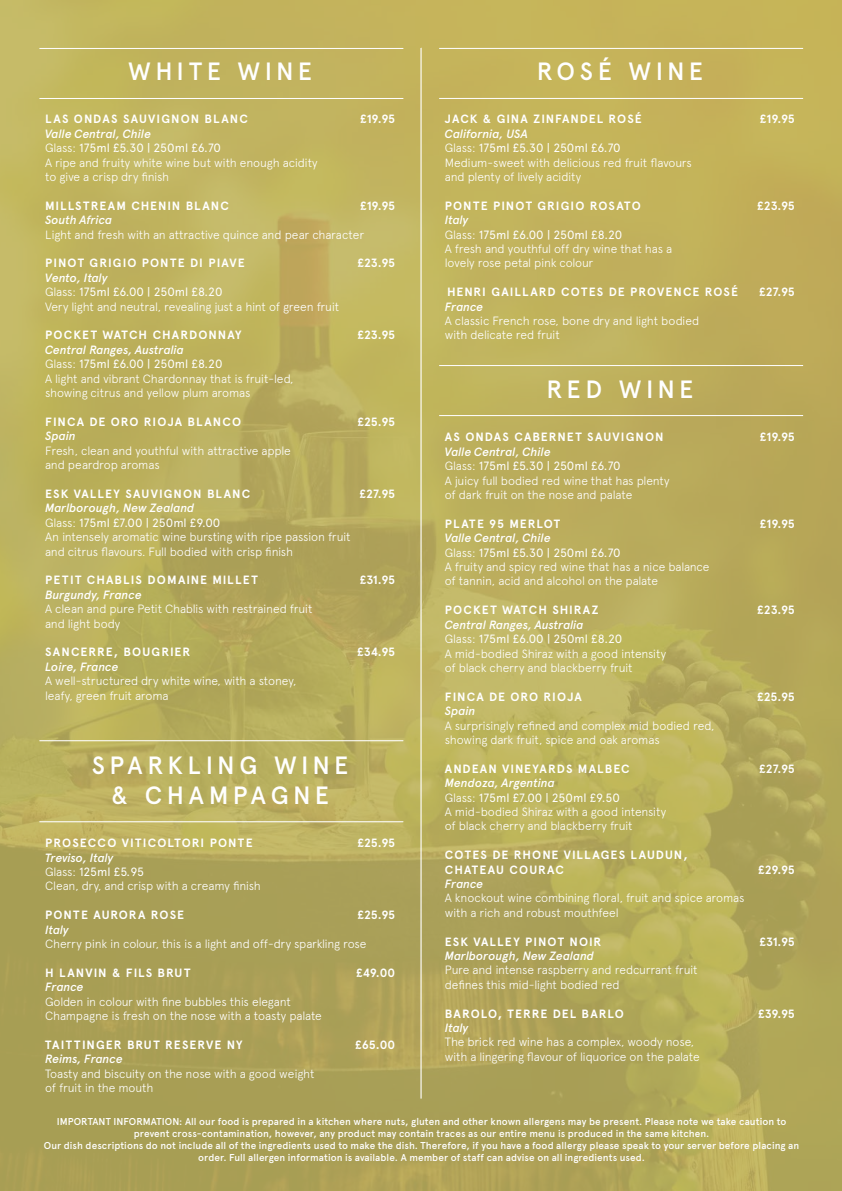
<style>
.page{position:relative;width:842px;height:1191px;background:#fff}
.page>*{position:absolute;margin:0;border:0;box-sizing:border-box;transform-origin:0 0}
.t1{font:500 25px/30px "Apercu";letter-spacing:.18em;color:#fff;text-align:center}
.t2{font:300 12px/14.4px "Apercu";letter-spacing:-.015em;color:#fff}
.t3{font:700 12px/14.4px "Apercu";letter-spacing:.085em;color:#fff}
.t4{font:italic 500 12px "Apercu";letter-spacing:-.01em;color:#fff}
.t5{font:500 10px/12px "Apercu";letter-spacing:.005em;color:#fff;text-align:center}
.s1{font-weight:500;font-style:italic}
.s2{font-weight:400}
</style>
<div class="page">
<img style="left:0;top:0;width:842px;height:1191px">
<hr style="left:39px;top:48px;width:364px;height:1px;background:#fff">
<hr style="left:39px;top:98px;width:364px;height:1px;background:#fff">
<hr style="left:39px;top:740px;width:364px;height:1px;background:#fff">
<hr style="left:39px;top:821px;width:364px;height:1px;background:#fff">
<hr style="left:439px;top:48px;width:364px;height:1px;background:#fff">
<hr style="left:439px;top:98px;width:364px;height:1px;background:#fff">
<hr style="left:439px;top:365px;width:364px;height:1px;background:#fff">
<hr style="left:439px;top:415px;width:364px;height:1px;background:#fff">
<hr style="left:420px;top:48px;width:1px;height:1050px;background:#fff">
<h1 class="t1" style="left:128px;top:56px;width:185px">WHITE WINE</h1>
<p class="t3" style="left:45px;top:112px;width:204px">LAS ONDAS SAUVIGNON BLANC</p>
<p class="t3" style="left:360px;top:112px;width:36px">£19.95</p>
<p class="t2" style="left:45px;top:126px;width:274px"><span class="s1">Valle Central, Chile<br></span>Glass: <span class="s2">175ml £5.30 | 250ml £6.70<br></span>A ripe and fruity white wine but with enough acidity to give a crisp dry finish</p>
<p class="t3" style="left:45px;top:198px;width:185px">MILLSTREAM CHENIN BLANC</p>
<p class="t3" style="left:360px;top:198px;width:36px">£19.95</p>
<p class="t4" style="left:45px;top:213px;width:69px">South Africa</p>
<p class="t2" style="left:45px;top:227px;width:320px">Light and fresh with an attractive quince and pear character</p>
<p class="t3" style="left:45px;top:256px;width:201px">PINOT GRIGIO PONTE DI PIAVE</p>
<p class="t3" style="left:357px;top:256px;width:39px">£23.95</p>
<p class="t2" style="left:45px;top:270px;width:296px"><span class="s1">Vento, Italy<br></span>Glass: <span class="s2">175ml £6.00 | 250ml £8.20<br></span>Very light and neutral, revealing just a hint of green fruit</p>
<p class="t3" style="left:45px;top:328px;width:198px">POCKET WATCH CHARDONNAY</p>
<p class="t3" style="left:357px;top:328px;width:39px">£23.95</p>
<p class="t2" style="left:45px;top:342px;width:250px"><span class="s1">Central Ranges, Australia<br></span>Glass: <span class="s2">175ml £6.00 | 250ml £8.20<br></span>A light and vibrant Chardonnay that is fruit-led, showing citrus and yellow plum aromas</p>
<p class="t3" style="left:45px;top:414px;width:198px">FINCA DE ORO RIOJA BLANCO</p>
<p class="t3" style="left:358px;top:414px;width:39px">£25.95</p>
<p class="t4" style="left:45px;top:429px;width:32px">Spain</p>
<p class="t2" style="left:45px;top:443px;width:247px">Fresh, clean and youthful with attractive apple and peardrop aromas</p>
<p class="t3" style="left:45px;top:486px;width:207px">ESK VALLEY SAUVIGNON BLANC</p>
<p class="t3" style="left:360px;top:486px;width:37px">£27.95</p>
<p class="t2" style="left:45px;top:501px;width:307px"><span class="s1">Marlborough, New Zealand<br></span>Glass: <span class="s2">175ml £7.00 | 250ml £9.00<br></span>An intensely aromatic wine bursting with ripe passion fruit and citrus flavours. Full bodied with crisp finish</p>
<p class="t3" style="left:45px;top:573px;width:214px">PETIT CHABLIS DOMAINE MILLET</p>
<p class="t3" style="left:360px;top:573px;width:37px">£31.95</p>
<p class="t4" style="left:45px;top:587px;width:98px">Burgundy, France</p>
<p class="t2" style="left:45px;top:601px;width:269px">A clean and pure Petit Chablis with restrained fruit and light body</p>
<p class="t3" style="left:45px;top:645px;width:147px">SANCERRE, BOUGRIER</p>
<p class="t3" style="left:357px;top:645px;width:39px">£34.95</p>
<p class="t4" style="left:45px;top:659px;width:75px">Loire, France</p>
<p class="t2" style="left:45px;top:673px;width:253px">A well-structured dry white wine, with a stoney, leafy, green fruit aroma</p>
<h1 class="t1" style="left:92px;top:750px;width:258px">SPARKLING WINE &amp; CHAMPAGNE</h1>
<p class="t3" style="left:45px;top:836px;width:209px">PROSECCO VITICOLTORI PONTE</p>
<p class="t3" style="left:358px;top:836px;width:39px">£25.95</p>
<p class="t2" style="left:45px;top:850px;width:217px"><span class="s1">Treviso, Italy<br></span>Glass: <span class="s2">125ml £5.95<br></span>Clean, dry, and crisp with a creamy finish</p>
<p class="t3" style="left:45px;top:908px;width:140px">PONTE AURORA ROSE</p>
<p class="t3" style="left:358px;top:908px;width:39px">£25.95</p>
<p class="t4" style="left:45px;top:922px;width:25px">Italy</p>
<p class="t2" style="left:45px;top:936px;width:323px">Cherry pink in colour, this is a light and off-dry sparkling rose</p>
<p class="t3" style="left:45px;top:965px;width:147px">H LANVIN &amp; FILS BRUT</p>
<p class="t3" style="left:356px;top:965px;width:40px">£49.00</p>
<p class="t4" style="left:45px;top:979px;width:40px">France</p>
<p class="t2" style="left:45px;top:994px;width:278px">Golden in colour with fine bubbles this elegant<br>Champagne is fresh on the nose with a toasty palate</p>
<p class="t3" style="left:45px;top:1037px;width:199px">TAITTINGER BRUT RESERVE NY</p>
<p class="t3" style="left:355px;top:1037px;width:41px">£65.00</p>
<p class="t4" style="left:45px;top:1051px;width:79px">Reims, France</p>
<p class="t2" style="left:45px;top:1066px;width:271px">Toasty and biscuity on the nose with a good weight of fruit in the mouth</p>
<h1 class="t1" style="left:537px;top:56px;width:168px">ROSÉ WINE</h1>
<p class="t3" style="left:445px;top:112px;width:198px">JACK &amp; GINA ZINFANDEL ROSÉ</p>
<p class="t3" style="left:760px;top:112px;width:36px">£19.95</p>
<p class="t2" style="left:445px;top:126px;width:248px"><span class="s1">California, USA<br></span>Glass: <span class="s2">175ml £5.30 | 250ml £6.70<br></span>Medium-sweet with delicious red fruit flavours and plenty of lively acidity</p>
<p class="t3" style="left:445px;top:198px;width:197px">PONTE PINOT GRIGIO ROSATO</p>
<p class="t3" style="left:757px;top:198px;width:39px">£23.95</p>
<p class="t2" style="left:445px;top:213px;width:229px"><span class="s1">Italy<br></span>Glass: <span class="s2">175ml £6.00 | 250ml £8.20<br></span>A fresh and youthful off dry wine that has a lovely rose petal pink colour</p>
<p class="t3" style="left:447px;top:285px;width:292px">HENRI GAILLARD COTES DE PROVENCE ROSÉ</p>
<p class="t3" style="left:759px;top:285px;width:37px">£27.95</p>
<p class="t4" style="left:445px;top:299px;width:40px">France</p>
<p class="t2" style="left:445px;top:313px;width:256px">A classic French rose, bone dry and light bodied with delicate red fruit</p>
<h1 class="t1" style="left:546px;top:374px;width:148px">RED WINE</h1>
<p class="t3" style="left:445px;top:430px;width:220px">AS ONDAS CABERNET SAUVIGNON</p>
<p class="t3" style="left:760px;top:430px;width:36px">£19.95</p>
<p class="t2" style="left:445px;top:444px;width:226px"><span class="s1">Valle Central, Chile<br></span>Glass: <span class="s2">175ml £5.30 | 250ml £6.70<br></span>A juicy full bodied red wine that has plenty of dark fruit on the nose and palate</p>
<p class="t3" style="left:445px;top:516px;width:117px">PLATE 95 MERLOT</p>
<p class="t3" style="left:760px;top:516px;width:36px">£19.95</p>
<p class="t2" style="left:445px;top:531px;width:266px"><span class="s1">Valle Central, Chile<br></span>Glass: <span class="s2">175ml £5.30 | 250ml £6.70<br></span>A fruity and spicy red wine that has a nice balance of tannin, acid and alcohol on the palate</p>
<p class="t3" style="left:445px;top:603px;width:155px">POCKET WATCH SHIRAZ</p>
<p class="t3" style="left:757px;top:603px;width:39px">£23.95</p>
<p class="t2" style="left:445px;top:617px;width:223px"><span class="s1">Central Ranges, Australia<br></span>Glass: <span class="s2">175ml £6.00 | 250ml £8.20<br></span>A mid-bodied Shiraz with a good intensity of black cherry and blackberry fruit</p>
<p class="t3" style="left:445px;top:689px;width:139px">FINCA DE ORO RIOJA</p>
<p class="t3" style="left:757px;top:689px;width:39px">£25.95</p>
<p class="t4" style="left:445px;top:703px;width:32px">Spain</p>
<p class="t2" style="left:445px;top:718px;width:271px">A surprisingly refined and complex mid bodied red, showing dark fruit, spice and oak aromas</p>
<p class="t3" style="left:445px;top:761px;width:186px">ANDEAN VINEYARDS MALBEC</p>
<p class="t3" style="left:759px;top:761px;width:37px">£27.95</p>
<p class="t2" style="left:445px;top:775px;width:223px"><span class="s1">Mendoza, Argentina<br></span>Glass: <span class="s2">175ml £7.00 | 250ml £9.50<br></span>A mid-bodied Shiraz with a good intensity of black cherry and blackberry fruit</p>
<p class="t3" style="left:445px;top:848px;width:244px">COTES DE RHONE VILLAGES LAUDUN,<br>CHATEAU COURAC</p>
<p class="t3" style="left:758px;top:862px;width:38px">£29.95</p>
<p class="t4" style="left:445px;top:876px;width:40px">France</p>
<p class="t2" style="left:445px;top:891px;width:301px">A knockout wine combining floral, fruit and spice aromas with a rich and robust mouthfeel</p>
<p class="t3" style="left:445px;top:934px;width:158px">ESK VALLEY PINOT NOIR</p>
<p class="t3" style="left:759px;top:934px;width:37px">£31.95</p>
<p class="t4" style="left:445px;top:948px;width:151px">Marlborough, New Zealand</p>
<p class="t2" style="left:445px;top:963px;width:254px">Pure and intense raspberry and redcurrant fruit defines this mid-light bodied red</p>
<p class="t3" style="left:445px;top:1006px;width:181px">BAROLO, TERRE DEL BARLO</p>
<p class="t3" style="left:758px;top:1006px;width:38px">£39.95</p>
<p class="t4" style="left:445px;top:1020px;width:25px">Italy</p>
<p class="t2" style="left:445px;top:1035px;width:256px">The brick red wine has a complex, woody nose, with a lingering flavour of liquorice on the palate</p>
<p class="t5" style="left:44px;top:1115px;width:757px">IMPORTANT INFORMATION: All our food is prepared in a kitchen where nuts, gluten and other known allergens may be present. Please note we take caution to prevent cross-contamination, however, any product may contain traces as our entire menu is produced in the same kitchen.<br>Our dish descriptions do not include all of the ingredients used to make the dish. Therefore, if you have a food allergy please speak to your server before placing an order. Full allergen information is available. A member of staff can advise on all ingredients used.</p>
</div>
